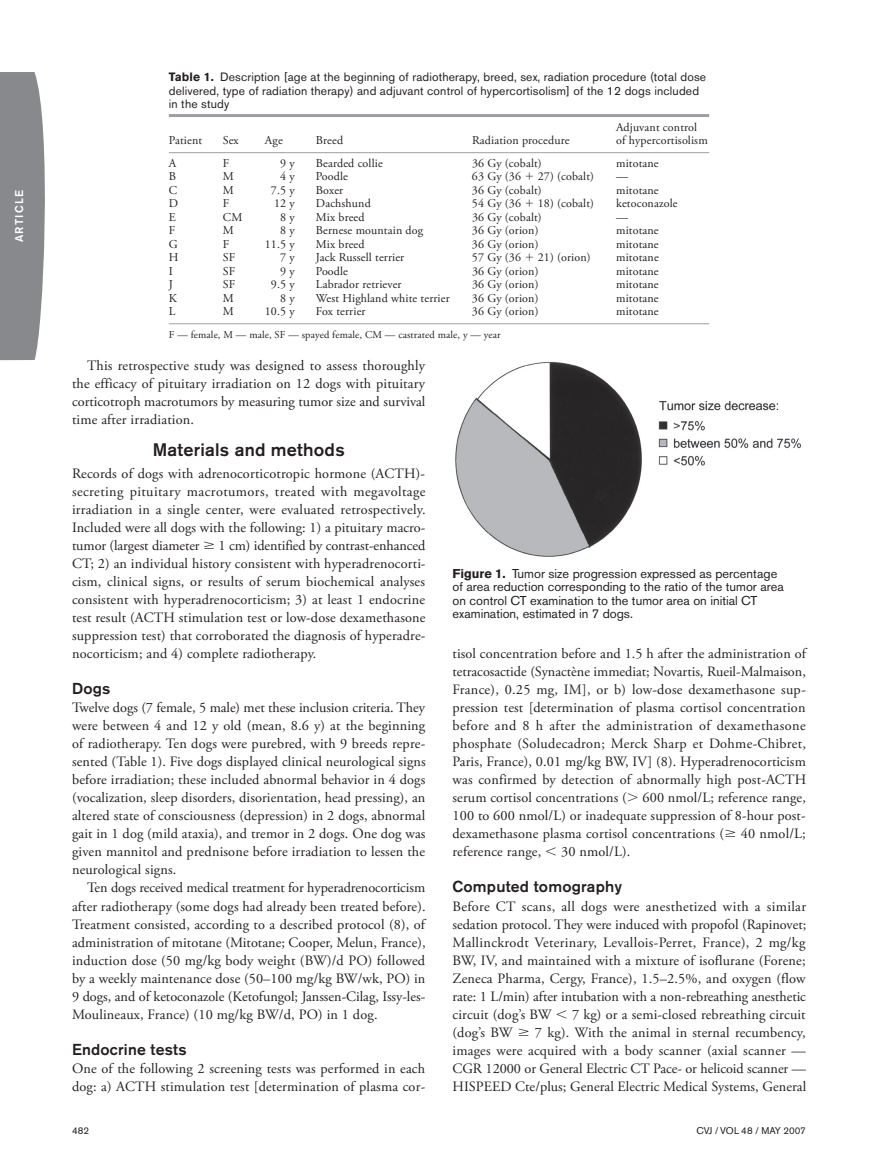
<style>
.page{position:relative;width:878px;height:1175px;background:#fff}
.page>*{position:absolute;margin:0;border:0;box-sizing:border-box;transform-origin:0 0}
.t1{font:500 18px "Akzidenz Grotesk BE";letter-spacing:.015em;color:#231f20}
.t2{font:500 15.75px "Akzidenz Grotesk BE";letter-spacing:.015em;color:#231f20}
.t3{font:14.25px/18px "Adobe Garamond Pro";letter-spacing:.01em;color:#231f20;text-align:justify}
.t4{font:12.75px/13.5px "Akzidenz Grotesk BE";color:#231f20}
.t5{font:12px "Adobe Garamond Pro";letter-spacing:.01em;color:#231f20}
.t6{font:12px/13.5px "Akzidenz Grotesk BE";letter-spacing:.015em;color:#231f20}
.t7{font:500 11.25px "Akzidenz Grotesk BE";letter-spacing:.115em;color:#fff}
.t8{font:10.5px "Adobe Garamond Pro";letter-spacing:.01em;color:#231f20}
.t9{font:9.75px "Akzidenz Grotesk BE";color:#231f20}
.s1{font-weight:700}
.s2{font-family:"Mathematical Pi One"}
</style>
<div class="page">
<div style="left:0;top:72px;width:45px;height:288px;background:#87898c"></div>
<img style="left:455px;top:362px;width:346px;height:195px">
<hr style="left:169px;top:114px;width:540px;height:3px;background:#9d9fa2">
<hr style="left:169px;top:152px;width:540px;height:1px;background:#9d9fa2">
<hr style="left:169px;top:323px;width:540px;height:1px;background:#9d9fa2">
<p class="t7" style="left:12px;top:242px;width:54px;rotate:-90deg">ARTICLE</p>
<p class="t6" style="left:169px;top:70px;width:539px"><span class="s1">Table 1.</span> Description [age at the beginning of radiotherapy, breed, sex, radiation procedure (total dose delivered, type of radiation therapy) and adjuvant control of hypercortisolism] of the 12 dogs included in the study</p>
<p class="t5" style="left:616px;top:119px;width:83px">Adjuvant control</p>
<p class="t5" style="left:169px;top:133px;width:35px">Patient</p>
<p class="t5" style="left:223px;top:133px;width:17px">Sex</p>
<p class="t5" style="left:265px;top:133px;width:19px">Age</p>
<p class="t5" style="left:316px;top:133px;width:29px">Breed</p>
<p class="t5" style="left:472px;top:133px;width:99px">Radiation procedure</p>
<p class="t5" style="left:616px;top:133px;width:93px">of hypercortisolism</p>
<p class="t5" style="left:169px;top:155px;width:9px">A</p>
<p class="t5" style="left:223px;top:155px;width:8px">F</p>
<p class="t5" style="left:280px;top:155px;width:16px">9 y</p>
<p class="t5" style="left:316px;top:155px;width:68px">Bearded collie</p>
<p class="t5" style="left:472px;top:155px;width:71px">36 Gy (cobalt)</p>
<p class="t5" style="left:616px;top:155px;width:44px">mitotane</p>
<p class="t5" style="left:169px;top:169px;width:9px">B</p>
<p class="t5" style="left:223px;top:169px;width:12px">M</p>
<p class="t5" style="left:280px;top:169px;width:16px">4 y</p>
<p class="t5" style="left:316px;top:169px;width:34px">Poodle</p>
<p class="t5" style="left:472px;top:169px;width:123px">63 Gy (36 <span class="s2">1</span> 27) (cobalt)</p>
<p class="t5" style="left:616px;top:169px;width:13px">—</p>
<p class="t5" style="left:169px;top:182px;width:10px">C</p>
<p class="t5" style="left:223px;top:182px;width:12px">M</p>
<p class="t5" style="left:271px;top:182px;width:25px">7.5 y</p>
<p class="t5" style="left:316px;top:182px;width:29px">Boxer</p>
<p class="t5" style="left:472px;top:182px;width:71px">36 Gy (cobalt)</p>
<p class="t5" style="left:616px;top:182px;width:44px">mitotane</p>
<p class="t5" style="left:169px;top:196px;width:11px">D</p>
<p class="t5" style="left:223px;top:196px;width:8px">F</p>
<p class="t5" style="left:274px;top:196px;width:22px">12 y</p>
<p class="t5" style="left:316px;top:196px;width:56px">Dachshund</p>
<p class="t5" style="left:472px;top:196px;width:123px">54 Gy (36 <span class="s2">1</span> 18) (cobalt)</p>
<p class="t5" style="left:616px;top:196px;width:63px">ketoconazole</p>
<p class="t5" style="left:169px;top:209px;width:9px">E</p>
<p class="t5" style="left:223px;top:209px;width:21px">CM</p>
<p class="t5" style="left:280px;top:209px;width:16px">8 y</p>
<p class="t5" style="left:316px;top:209px;width:50px">Mix breed</p>
<p class="t5" style="left:472px;top:209px;width:71px">36 Gy (cobalt)</p>
<p class="t5" style="left:616px;top:209px;width:13px">—</p>
<p class="t5" style="left:169px;top:223px;width:8px">F</p>
<p class="t5" style="left:223px;top:223px;width:12px">M</p>
<p class="t5" style="left:280px;top:223px;width:16px">8 y</p>
<p class="t5" style="left:316px;top:223px;width:109px">Bernese mountain dog</p>
<p class="t5" style="left:472px;top:223px;width:68px">36 Gy (orion)</p>
<p class="t5" style="left:616px;top:223px;width:44px">mitotane</p>
<p class="t5" style="left:169px;top:236px;width:10px">G</p>
<p class="t5" style="left:223px;top:236px;width:8px">F</p>
<p class="t5" style="left:265px;top:236px;width:31px">11.5 y</p>
<p class="t5" style="left:316px;top:236px;width:50px">Mix breed</p>
<p class="t5" style="left:472px;top:236px;width:68px">36 Gy (orion)</p>
<p class="t5" style="left:616px;top:236px;width:44px">mitotane</p>
<p class="t5" style="left:169px;top:250px;width:11px">H</p>
<p class="t5" style="left:223px;top:250px;width:14px">SF</p>
<p class="t5" style="left:280px;top:250px;width:16px">7 y</p>
<p class="t5" style="left:316px;top:250px;width:90px">Jack Russell terrier</p>
<p class="t5" style="left:472px;top:250px;width:120px">57 Gy (36 <span class="s2">1</span> 21) (orion)</p>
<p class="t5" style="left:616px;top:250px;width:44px">mitotane</p>
<p class="t5" style="left:169px;top:263px;width:6px">I</p>
<p class="t5" style="left:223px;top:263px;width:14px">SF</p>
<p class="t5" style="left:280px;top:263px;width:16px">9 y</p>
<p class="t5" style="left:316px;top:263px;width:34px">Poodle</p>
<p class="t5" style="left:472px;top:263px;width:68px">36 Gy (orion)</p>
<p class="t5" style="left:616px;top:263px;width:44px">mitotane</p>
<p class="t5" style="left:169px;top:277px;width:6px">J</p>
<p class="t5" style="left:223px;top:277px;width:14px">SF</p>
<p class="t5" style="left:271px;top:277px;width:25px">9.5 y</p>
<p class="t5" style="left:316px;top:277px;width:87px">Labrador retriever</p>
<p class="t5" style="left:472px;top:277px;width:68px">36 Gy (orion)</p>
<p class="t5" style="left:616px;top:277px;width:44px">mitotane</p>
<p class="t5" style="left:169px;top:290px;width:10px">K</p>
<p class="t5" style="left:223px;top:290px;width:12px">M</p>
<p class="t5" style="left:280px;top:290px;width:16px">8 y</p>
<p class="t5" style="left:316px;top:290px;width:135px">West Highland white terrier</p>
<p class="t5" style="left:472px;top:290px;width:68px">36 Gy (orion)</p>
<p class="t5" style="left:616px;top:290px;width:44px">mitotane</p>
<p class="t5" style="left:169px;top:304px;width:8px">L</p>
<p class="t5" style="left:223px;top:304px;width:12px">M</p>
<p class="t5" style="left:265px;top:304px;width:31px">10.5 y</p>
<p class="t5" style="left:316px;top:304px;width:51px">Fox terrier</p>
<p class="t5" style="left:472px;top:304px;width:68px">36 Gy (orion)</p>
<p class="t5" style="left:616px;top:304px;width:44px">mitotane</p>
<p class="t8" style="left:169px;top:328px;width:333px">F — female, M — male, SF — spayed female, CM — castrated male, y — year</p>
<p class="t3" style="left:72px;top:357px;width:355px;text-indent:15px">This retrospective study was designed to assess thoroughly the efficacy of pituitary irradiation on 12 dogs with pituitary corticotroph macrotumors by measuring tumor size and survival time after irradiation.</p>
<p class="t1" style="left:153px;top:438px;width:193px">Materials and methods</p>
<p class="t3" style="left:72px;top:465px;width:355px">Records of dogs with adrenocorticotropic hormone (ACTH)- secreting pituitary macrotumors, treated with megavoltage irradiation in a single center, were evaluated retrospectively.<br>Included were all dogs with the following: 1) a pituitary macro&shy;tumor (largest diameter <span class="s2">$</span> 1 cm) identified by contrast-enhanced CT; 2) an individual history consistent with hyperadrenocorti&shy;cism, clinical signs, or results of serum biochemical analyses consistent with hyperadrenocorticism; 3) at least 1 endocrine test result (ACTH stimulation test or low-dose dexamethasone suppression test) that corroborated the diagnosis of hyperadre&shy;nocorticism; and 4) complete radiotherapy.</p>
<p class="t2" style="left:72px;top:679px;width:40px">Dogs</p>
<p class="t3" style="left:72px;top:699px;width:355px">Twelve dogs (7 female, 5 male) met these inclusion criteria. They were between 4 and 12 y old (mean, 8.6 y) at the beginning of radiotherapy. Ten dogs were purebred, with 9 breeds repre&shy;sented (Table 1). Five dogs displayed clinical neurological signs before irradiation; these included abnormal behavior in 4 dogs (vocalization, sleep disorders, disorientation, head pressing), an altered state of consciousness (depression) in 2 dogs, abnormal gait in 1 dog (mild ataxia), and tremor in 2 dogs. One dog was given mannitol and prednisone before irradiation to lessen the neurological signs.</p>
<p class="t3" style="left:72px;top:879px;width:355px;text-indent:15px">Ten dogs received medical treatment for hyperadrenocorticism after radiotherapy (some dogs had already been treated before).<br>Treatment consisted, according to a described protocol (8), of administration of mitotane (Mitotane; Cooper, Melun, France), induction dose (50 mg/kg body weight (BW)/d PO) followed by a weekly maintenance dose (50–100 mg/kg BW/wk, PO) in 9 dogs, and of ketoconazole (Ketofungol; Janssen-Cilag, Issy-les-Moulineaux, France) (10 mg/kg BW/d, PO) in 1 dog.</p>
<p class="t2" style="left:72px;top:1039px;width:116px">Endocrine tests</p>
<p class="t3" style="left:72px;top:1059px;width:355px">One of the following 2 screening tests was performed in each dog: a) ACTH stimulation test [determination of plasma cor-</p>
<p class="t4" style="left:452px;top:566px;width:333px"><span class="s1">Figure 1.</span> Tumor size progression expressed as percentage of area reduction corresponding to the ratio of the tumor area on control CT examination to the tumor area on initial CT examination, estimated in 7 dogs.</p>
<p class="t3" style="left:452px;top:645px;width:355px">tisol concentration before and 1.5 h after the administration of tetracosactide (Synactène immediat; Novartis, Rueil-Malmaison, France), 0.25 mg, IM], or b) low-dose dexamethasone sup&shy;pression test [determination of plasma cortisol concentration before and 8 h after the administration of dexamethasone phosphate (Soludecadron; Merck Sharp et Dohme-Chibret, Paris, France), 0.01 mg/kg BW, IV] (8). Hyperadrenocorticism was confirmed by detection of abnormally high post-ACTH serum cortisol concentrations (<span class="s2">.</span> 600 nmol/L; reference range, 100 to 600 nmol/L) or inadequate suppression of 8-hour post&shy;dexamethasone plasma cortisol concentrations (<span class="s2">$</span> 40 nmol/L; reference range, <span class="s2">,</span> 30 nmol/L).</p>
<p class="t2" style="left:452px;top:877px;width:171px">Computed tomography</p>
<p class="t3" style="left:452px;top:897px;width:355px">Before CT scans, all dogs were anesthetized with a similar sedation protocol. They were induced with propofol (Rapinovet; Mallinckrodt Veterinary, Levallois-Perret, France), 2 mg/kg BW, IV, and maintained with a mixture of isoflurane (Forene; Zeneca Pharma, Cergy, France), 1.5–2.5%, and oxygen (flow rate: 1 L/min) after intubation with a non-rebreathing anesthetic circuit (dog’s BW <span class="s2">,</span> 7 kg) or a semi-closed rebreathing circuit (dog’s BW <span class="s2">$</span> 7 kg). With the animal in sternal recumbency, images were acquired with a body scanner (axial scanner — CGR 12000 or General Electric CT Pace- or helicoid scanner — HISPEED Cte/plus; General Electric Medical Systems, General</p>
<p class="t9" style="left:72px;top:1125px;width:19px">482</p>
<p class="t9" style="left:696px;top:1125px;width:111px">CVJ / VOL 48 / MAY 2007</p>
</div>
